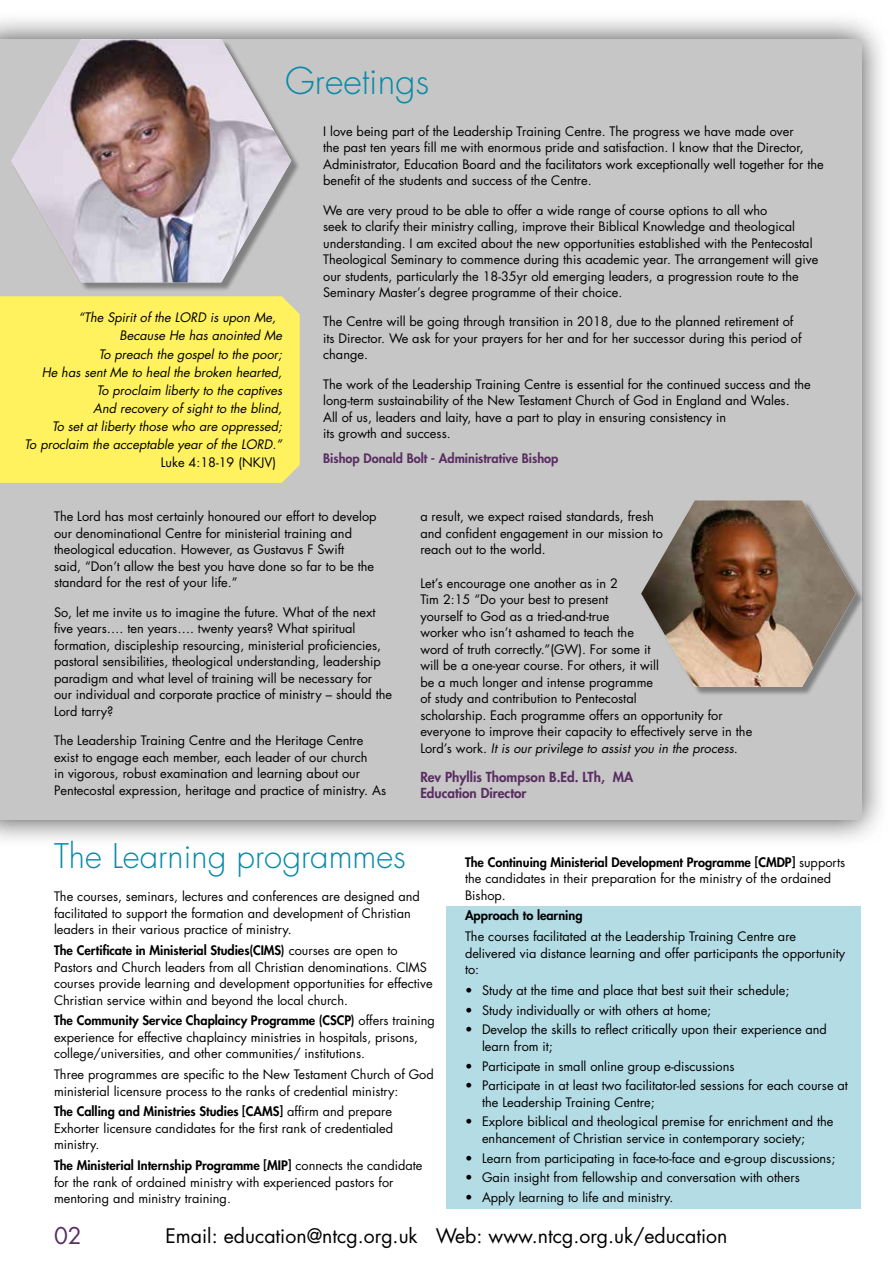
<style>
.page{position:relative;width:893px;height:1263px;background:#fff}
.page>*{position:absolute;margin:0;border:0;box-sizing:border-box;transform-origin:0 0}
.t1{font:300 36px "Futura LT";color:#058aa8}
.t2{font:300 33px "Futura LT";color:#058aa8}
.t3{font:22.5px "Futura LT";color:#592e61}
.t4{font:19.5px "Futura LT";color:#000}
.t5{font:800 13.5px/16.2px "Futura LT";color:#592e61}
.t6{font:12.75px/16.5px "Futura LT";color:#000}
.t7{font:italic 12.75px "Futura LT";color:#000}
.t8{font:800 12.75px "Futura LT";color:#592e61}
.t9{font:800 12.75px "Futura LT";color:#000}
.s1{font-style:italic}
.s2{font-weight:800}
</style>
<div class="page">
<div style="left:446px;top:907px;width:415px;height:302px;background:#b4dce5"></div>
<div style="left:0;top:11px;width:889px;height:837px;background:#000;opacity:.75"></div>
<div style="left:0;top:39px;width:861px;height:781px;background:#c6c6c6"></div>
<div style="left:0;top:296px;width:300px;height:187px;background:#fff25e"></div>
<div style="left:13px;top:41px;width:287px;height:251px;background:#000;opacity:.35"></div>
<img style="left:11px;top:39px;width:280px;height:243px">
<div style="left:643px;top:501px;width:222px;height:195px;background:#000;opacity:.35"></div>
<img style="left:641px;top:500px;width:215px;height:187px">
<h1 class="t1" style="left:285px;top:59px;width:145px">Greetings</h1>
<p class="t7" style="left:78px;top:310px;width:199px">“The Spirit of the LORD is upon Me,</p>
<p class="t7" style="left:120px;top:328px;width:164px">Because He has anointed Me</p>
<p class="t7" style="left:99px;top:346px;width:185px">To preach the gospel to the poor;</p>
<p class="t7" style="left:42px;top:364px;width:242px">He has sent Me to heal the broken hearted,</p>
<p class="t7" style="left:97px;top:382px;width:187px">To proclaim liberty to the captives</p>
<p class="t7" style="left:93px;top:400px;width:190px">And recovery of sight to the blind,</p>
<p class="t7" style="left:52px;top:418px;width:232px">To set at liberty those who are oppressed;</p>
<p class="t7" style="left:25px;top:436px;width:259px">To proclaim the acceptable year of the LORD.”</p>
<p class="t6" style="left:161px;top:454px;width:117px">Luke 4:18-19 (NKJV)</p>
<p class="t6" style="left:323px;top:123px;width:502px">I love being part of the Leadership Training Centre. The progress we have made over<br>the past ten years fill me with enormous pride and satisfaction. I know that the Director, Administrator, Education Board and the facilitators work exceptionally well together for the benefit of the students and success of the Centre.</p>
<p class="t6" style="left:323px;top:202px;width:497px">We are very proud to be able to offer a wide range of course options to all who<br>seek to clarify their ministry calling, improve their Biblical Knowledge and theological understanding. I am excited about the new opportunities established with the Pentecostal Theological Seminary to commence during this academic year. The arrangement will give our students, particularly the 18-35yr old emerging leaders, a progression route to the Seminary Master’s degree programme of their choice.</p>
<p class="t6" style="left:323px;top:314px;width:480px">The Centre will be going through transition in 2018, due to the planned retirement of its Director. We ask for your prayers for her and for her successor during this period of change.</p>
<p class="t6" style="left:323px;top:376px;width:489px">The work of the Leadership Training Centre is essential for the continued success and the long-term sustainability of the New Testament Church of God in England and Wales.<br>All of us, leaders and laity, have a part to play in ensuring consistency in<br>its growth and success.</p>
<p class="t8" style="left:323px;top:450px;width:237px">Bishop Donald Bolt - Administrative Bishop</p>
<p class="t6" style="left:54px;top:509px;width:324px">The Lord has most certainly honoured our effort to develop our denominational Centre for ministerial training and theological education. However, as Gustavus F Swift<br>said, “Don’t allow the best you have done so far to be the standard for the rest of your life.”</p>
<p class="t6" style="left:54px;top:604px;width:340px">So, let me invite us to imagine the future. What of the next five years…. ten years…. twenty years? What spiritual formation, discipleship resourcing, ministerial proficiencies, pastoral sensibilities, theological understanding, leadership paradigm and what level of training will be necessary for our individual and corporate practice of ministry – should the Lord tarry?</p>
<p class="t6" style="left:54px;top:732px;width:334px">The Leadership Training Centre and the Heritage Centre exist to engage each member, each leader of our church<br>in vigorous, robust examination and learning about our Pentecostal expression, heritage and practice of ministry. As</p>
<p class="t6" style="left:420px;top:509px;width:244px">a result, we expect raised standards, fresh and confident engagement in our mission to reach out to the world.</p>
<p class="t6" style="left:420px;top:575px;width:333px">Let’s encourage one another as in 2<br>Tim 2:15 “Do your best to present<br>yourself to God as a tried-and-true<br>worker who isn’t ashamed to teach the<br>word of truth correctly.”(GW). For some it<br>will be a one-year course. For others, it will<br>be a much longer and intense programme<br>of study and contribution to Pentecostal<br>scholarship. Each programme offers an opportunity for everyone to improve their capacity to effectively serve in the Lord’s work. <span class="s1">It is our privilege to assist you in the process.</span></p>
<p class="t5" style="left:420px;top:769px;width:214px">Rev Phyllis Thompson B.Ed. LTh, MA<br>Education Director</p>
<h2 class="t2" style="left:54px;top:836px;width:353px">The Learning programmes</h2>
<p class="t6" style="left:54px;top:888px;width:367px">The courses, seminars, lectures and conferences are designed and facilitated to support the formation and development of Christian leaders in their various practice of ministry.</p>
<p class="t6" style="left:54px;top:942px;width:380px"><span class="s2">The Certificate in Ministerial Studies(CIMS)</span> courses are open to Pastors and Church leaders from all Christian denominations. CIMS courses provide learning and development opportunities for effective Christian service within and beyond the local church.</p>
<p class="t6" style="left:54px;top:1012px;width:382px"><span class="s2">The Community Service Chaplaincy Programme (CSCP)</span> offers training experience for effective chaplaincy ministries in hospitals, prisons, college/universities, and other communities/ institutions.</p>
<p class="t6" style="left:54px;top:1066px;width:381px">Three programmes are specific to the New Testament Church of God ministerial licensure process to the ranks of credential ministry:</p>
<p class="t6" style="left:54px;top:1103px;width:341px;text-align:justify"><span class="s2">The Calling and Ministries Studies [CAMS]</span> affirm and prepare Exhorter licensure candidates for the first rank of credentialed ministry.</p>
<p class="t6" style="left:54px;top:1157px;width:370px"><span class="s2">The Ministerial Internship Programme [MIP]</span> connects the candidate for the rank of ordained ministry with experienced pastors for mentoring and ministry training.</p>
<p class="t6" style="left:465px;top:854px;width:382px"><span class="s2">The Continuing Ministerial Development Programme [CMDP]</span> supports the candidates in their preparation for the ministry of the ordained<br>Bishop.</p>
<p class="t9" style="left:465px;top:907px;width:119px">Approach to learning</p>
<p class="t6" style="left:465px;top:928px;width:382px">The courses facilitated at the Leadership Training Centre are delivered via distance learning and offer participants the opportunity to:</p>
<p class="t6" style="left:465px;top:982px;width:326px">• Study at the time and place that best suit their schedule;</p>
<p class="t6" style="left:465px;top:1002px;width:248px">• Study individually or with others at home;</p>
<p class="t6" style="left:482px;top:1021px;width:346px;text-indent:-17px">• Develop the skills to reflect critically upon their experience and learn from it;</p>
<p class="t6" style="left:465px;top:1058px;width:271px">• Participate in small online group e-discussions</p>
<p class="t6" style="left:482px;top:1077px;width:367px;text-indent:-17px">• Participate in at least two facilitator-led sessions for each course at the Leadership Training Centre;</p>
<p class="t6" style="left:482px;top:1113px;width:353px;text-indent:-17px">• Explore biblical and theological premise for enrichment and the enhancement of Christian service in contemporary society;</p>
<p class="t6" style="left:465px;top:1150px;width:372px">• Learn from participating in face-to-face and e-group discussions;</p>
<p class="t6" style="left:465px;top:1169px;width:336px">• Gain insight from fellowship and conversation with others</p>
<p class="t6" style="left:465px;top:1189px;width:210px">• Apply learning to life and ministry.</p>
<h3 class="t4" style="left:166px;top:1223px;width:563px">Email: education@ntcg.org.uk Web: www.ntcg.org.uk/education</h3>
<h3 class="t3" style="left:54px;top:1221px;width:29px">02</h3>
</div>
